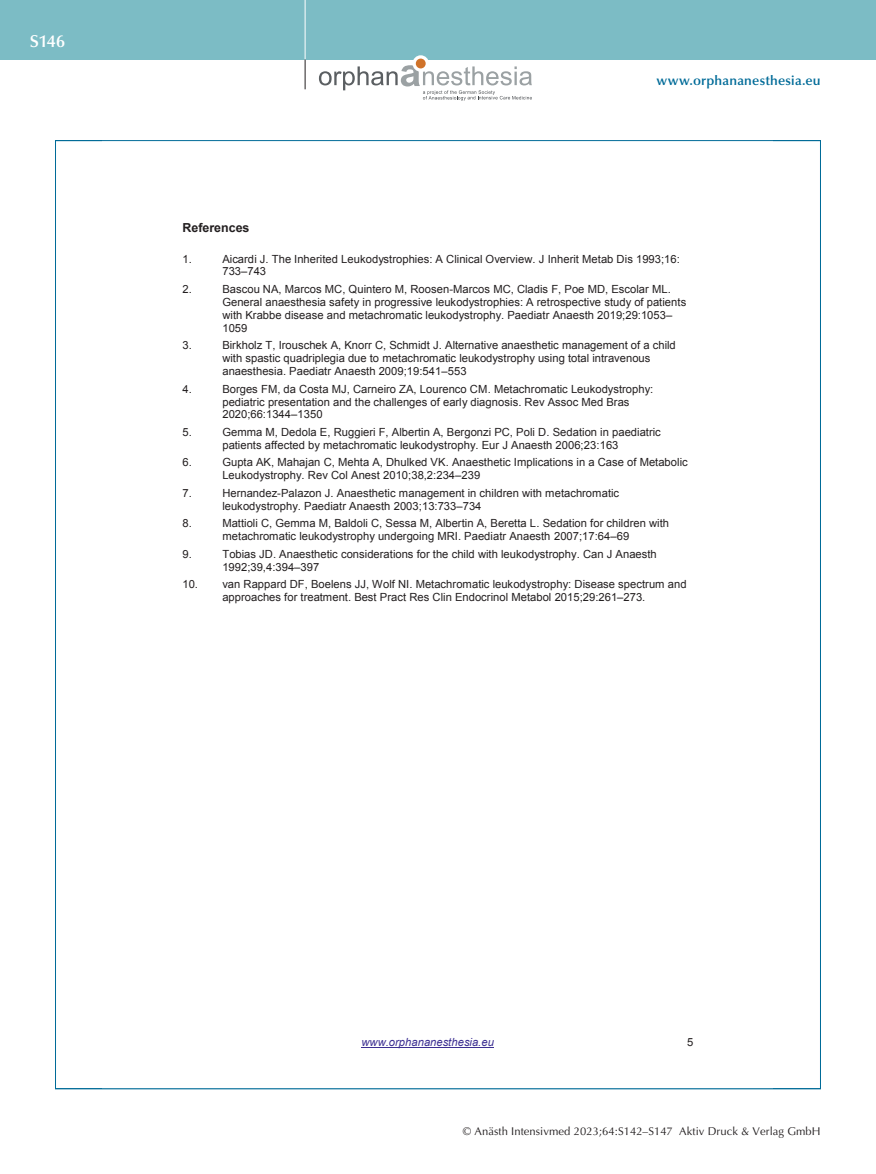
<style>
.page{position:relative;width:876px;height:1174px;background:#fff}
.page>*{position:absolute;margin:0;border:0;box-sizing:border-box;transform-origin:0 0}
.t1{font:600 17.25px "Optima";color:#fff}
.t2{font:600 13.5px "Optima";letter-spacing:.015em;color:#006b98}
.t3{font:700 12.45px "Arial";color:#231f20}
.t4{font:11.25px/12.9px "Arial";color:#231f20}
.t5{font:11.25px "Optima";letter-spacing:.005em;color:#231f20}
.t6{font:italic 11.25px "Arial";color:#3c2f92}
</style>
<div class="page">
<div style="left:0;top:0;width:876px;height:60px;background:#7cbcc5"></div>
<hr style="left:305px;top:0;width:1px;height:60px;background:#fff">
<svg style="left:305px;top:60px;width:1px;height:29px"></svg>
<svg style="left:412px;top:55px;width:17px;height:17px"></svg>
<div style="left:416px;top:59px;width:10px;height:9px;background:#d0732a;border-radius:50%"></div>
<svg style="left:319px;top:65px;width:213px;height:35px"></svg>
<hr style="left:361px;top:1047px;width:133px;height:1px;background:#3c2f92">
<h1 class="t1" style="left:30px;top:31px;width:37px">S146</h1>
<p class="t2" style="left:656px;top:73px;width:166px">www.orphananesthesia.eu</p>
<p class="t3" style="left:183px;top:219px;width:68px">References</p>
<p class="t4" style="left:183px;top:252px;width:11px">1.</p>
<p class="t4" style="left:222px;top:252px;width:459px">Aicardi J. The Inherited Leukodystrophies: A Clinical Overview. J Inherit Metab Dis 1993;16:<br>733–743</p>
<p class="t4" style="left:183px;top:283px;width:11px">2.</p>
<p class="t4" style="left:222px;top:283px;width:465px">Bascou NA, Marcos MC, Quintero M, Roosen-Marcos MC, Cladis F, Poe MD, Escolar ML.<br>General anaesthesia safety in progressive leukodystrophies: A retrospective study of patients with Krabbe disease and metachromatic leukodystrophy. Paediatr Anaesth 2019;29:1053– 1059</p>
<p class="t4" style="left:183px;top:339px;width:11px">3.</p>
<p class="t4" style="left:222px;top:339px;width:455px">Birkholz T, Irouschek A, Knorr C, Schmidt J. Alternative anaesthetic management of a child with spastic quadriplegia due to metachromatic leukodystrophy using total intravenous anaesthesia. Paediatr Anaesth 2009;19:541–553</p>
<p class="t4" style="left:183px;top:382px;width:11px">4.</p>
<p class="t4" style="left:222px;top:382px;width:432px">Borges FM, da Costa MJ, Carneiro ZA, Lourenco CM. Metachromatic Leukodystrophy: pediatric presentation and the challenges of early diagnosis. Rev Assoc Med Bras<br>2020;66:1344–1350</p>
<p class="t4" style="left:183px;top:426px;width:11px">5.</p>
<p class="t4" style="left:222px;top:426px;width:440px">Gemma M, Dedola E, Ruggieri F, Albertin A, Bergonzi PC, Poli D. Sedation in paediatric patients affected by metachromatic leukodystrophy. Eur J Anaesth 2006;23:163</p>
<p class="t4" style="left:183px;top:456px;width:11px">6.</p>
<p class="t4" style="left:222px;top:456px;width:467px">Gupta AK, Mahajan C, Mehta A, Dhulked VK. Anaesthetic Implications in a Case of Metabolic<br>Leukodystrophy. Rev Col Anest 2010;38,2:234–239</p>
<p class="t4" style="left:183px;top:486px;width:11px">7.</p>
<p class="t4" style="left:222px;top:486px;width:398px">Hernandez-Palazon J. Anaesthetic management in children with metachromatic leukodystrophy. Paediatr Anaesth 2003;13:733–734</p>
<p class="t4" style="left:183px;top:517px;width:11px">8.</p>
<p class="t4" style="left:222px;top:517px;width:448px">Mattioli C, Gemma M, Baldoli C, Sessa M, Albertin A, Beretta L. Sedation for children with metachromatic leukodystrophy undergoing MRI. Paediatr Anaesth 2007;17:64–69</p>
<p class="t4" style="left:183px;top:547px;width:11px">9.</p>
<p class="t4" style="left:222px;top:547px;width:436px">Tobias JD. Anaesthetic considerations for the child with leukodystrophy. Can J Anaesth<br>1992;39,4:394–397</p>
<p class="t4" style="left:183px;top:578px;width:505px;text-align:center">10. van Rappard DF, Boelens JJ, Wolf NI. Metachromatic leukodystrophy: Disease spectrum and approaches for treatment. Best Pract Res Clin Endocrinol Metabol 2015;29:261–273.</p>
<p class="t6" style="left:361px;top:1035px;width:134px">www.orphananesthesia.eu</p>
<p class="t4" style="left:687px;top:1036px;width:8px">5</p>
<p class="t5" style="left:463px;top:1125px;width:359px">© Anästh Intensivmed 2023;64:S142–S147 Aktiv Druck &amp; Verlag GmbH</p>
</div>
